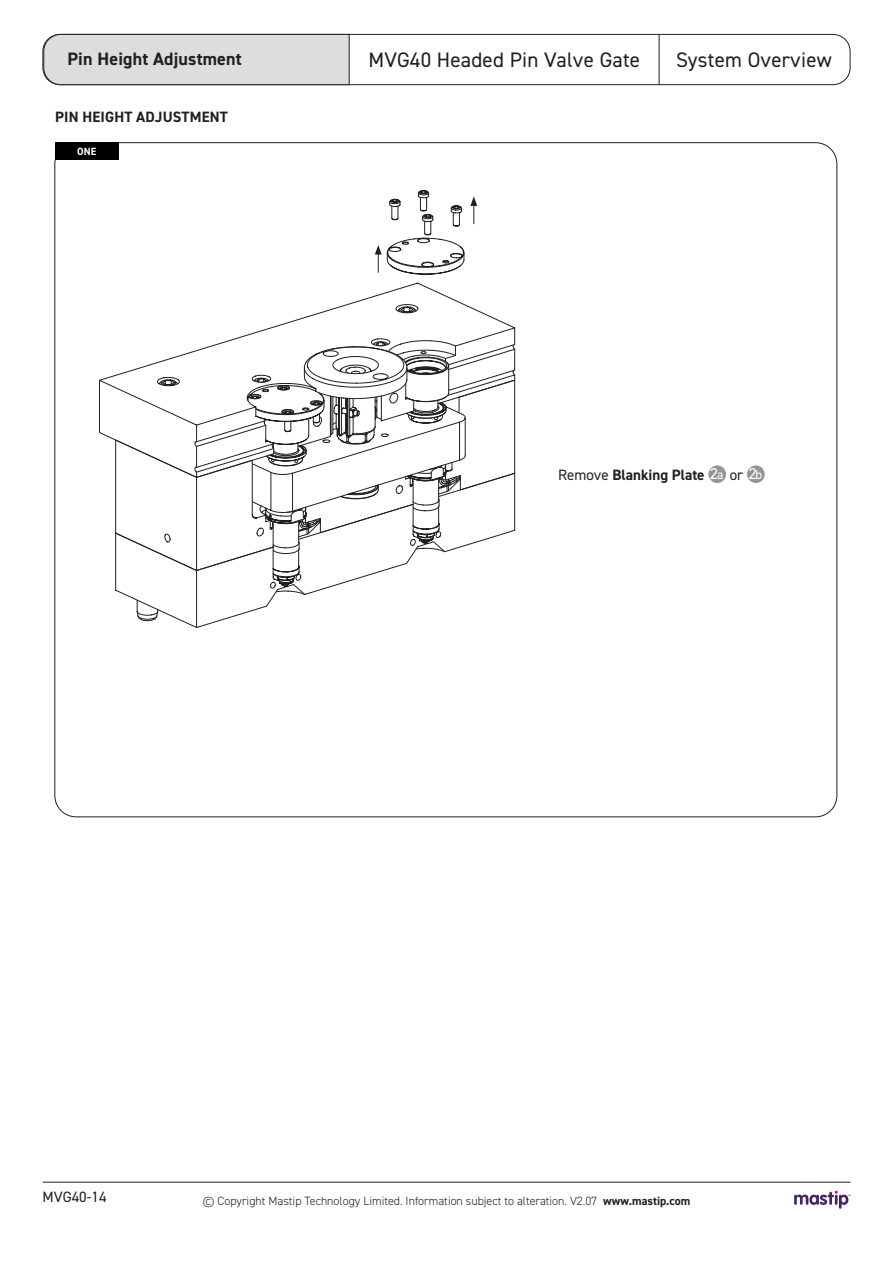
<style>
.page{position:relative;width:893px;height:1263px;background:#fff}
.page>*{position:absolute;margin:0;border:0;box-sizing:border-box;transform-origin:0 0}
.t1{font:21px "DIN2014";letter-spacing:.01em;color:#231f20}
.t2{font:700 18px "DIN2014";letter-spacing:.01em;color:#231f20}
.Body{font:700 15px "DIN2014";letter-spacing:.01em;color:#231f20}
.t3{font:15px "DIN2014";color:#231f20}
.t4{font:300 12px "DIN2014";color:#231f20}
.Body-2{font:700 10.5px "DIN2014";color:#fff}
.s1{font-weight:400}
.s2{font-weight:400;font-size:15.75px;color:#fff}
.s3{font-weight:400;font-size:12.75px;color:#fff}
.s4{font-weight:700}
</style>
<div class="page">
<hr style="left:43px;top:1182px;width:807px;height:1px;background:#231f20">
<div style="left:43px;top:34px;width:807px;height:51px;border:1px solid #231f20;border-radius:17px"></div>
<div style="left:43px;top:34px;width:307px;height:51px;background:#dcdddf"></div>
<hr style="left:659px;top:34px;width:1px;height:51px;background:#231f20">
<svg style="left:794px;top:1191px;width:56px;height:18px"></svg>
<div style="left:55px;top:142px;width:64px;height:18px;background:#000"></div>
<div style="left:708px;top:465px;width:18px;height:18px;background:#939598;border-radius:50%"></div>
<div style="left:747px;top:465px;width:18px;height:18px;background:#939598;border-radius:50%"></div>
<svg style="left:115px;top:571px;width:150px;height:57px"></svg>
<svg style="left:99px;top:362px;width:58px;height:116px"></svg>
<svg style="left:157px;top:190px;width:358px;height:417px"></svg>
<p class="t2" style="left:68px;top:47px;width:176px">Pin Height Adjustment</p>
<p class="Body" style="left:55px;top:107px;width:174px">PIN HEIGHT ADJUSTMENT</p>
<p class="Body-2" style="left:77px;top:145px;width:21px">ONE</p>
<h1 class="t1" style="left:368px;top:47px;width:273px">MVG40 Headed Pin Valve Gate</h1>
<h1 class="t1" style="left:676px;top:47px;width:157px">System Overview</h1>
<p class="Body" style="left:558px;top:465px;width:206px"><span class="s1">Remove</span> Blanking Plate <span class="s2">2</span><span class="s3">a</span> <span class="s1">or</span> <span class="s2">2</span><span class="s3">b</span></p>
<p class="t3" style="left:43px;top:1188px;width:65px">MVG40-14</p>
<p class="t4" style="left:203px;top:1193px;width:489px">© Copyright Mastip Technology Limited. Information subject to alteration. V2.07 <span class="s4">www.mastip.com</span></p>
</div>
